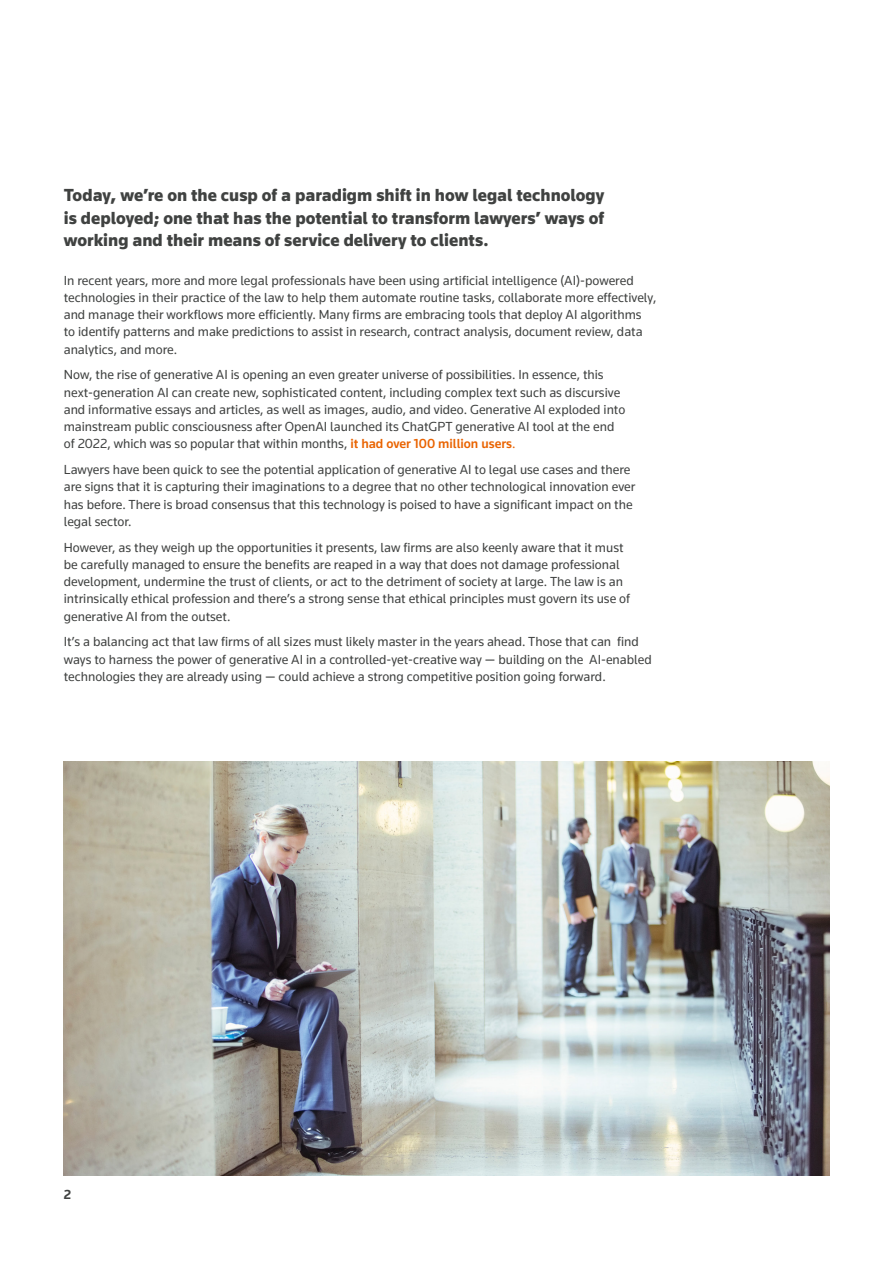
<style>
.page{position:relative;width:893px;height:1263px;background:#fff}
.page>*{position:absolute;margin:0;border:0;box-sizing:border-box;transform-origin:0 0}
.t1{font:900 18px/22.5px "Knowledge 2017";color:#404241;text-align:justify}
.t2{font:13.5px/17.2px "Knowledge 2017";color:#404241}
.t3{font:700 13.5px "Knowledge 2017";color:#404241}
.s1{font-weight:500;color:#e96300}
.s2{color:#e96300}
</style>
<div class="page">
<img style="left:64px;top:761px;width:765px;height:415px">
<h1 class="t1" style="left:64px;top:183px;width:542px">Today, we’re on the cusp of a paradigm shift in how legal technology is deployed; one that has the potential to transform lawyers’ ways of working and their means of service delivery to clients.</h1>
<p class="t2" style="left:64px;top:271px;width:594px">In recent years, more and more legal professionals have been using artificial intelligence (AI)-powered technologies in their practice of the law to help them automate routine tasks, collaborate more effectively, and manage their workflows more efficiently. Many firms are embracing tools that deploy AI algorithms<br>to identify patterns and make predictions to assist in research, contract analysis, document review, data analytics, and more.</p>
<p class="t2" style="left:64px;top:366px;width:563px">Now, the rise of generative AI is opening an even greater universe of possibilities. In essence, this next-generation AI can create new, sophisticated content, including complex text such as discursive and informative essays and articles, as well as images, audio, and video. Generative AI exploded into mainstream public consciousness after OpenAI launched its ChatGPT generative AI tool at the end of 2022, which was so popular that within months, <span class="s1">it had over 100 million users</span><span class="s2">.</span></p>
<p class="t2" style="left:64px;top:461px;width:573px">Lawyers have been quick to see the potential application of generative AI to legal use cases and there are signs that it is capturing their imaginations to a degree that no other technological innovation ever has before. There is broad consensus that this technology is poised to have a significant impact on the legal sector.</p>
<p class="t2" style="left:64px;top:538px;width:568px">However, as they weigh up the opportunities it presents, law firms are also keenly aware that it must be carefully managed to ensure the benefits are reaped in a way that does not damage professional development, undermine the trust of clients, or act to the detriment of society at large. The law is an intrinsically ethical profession and there’s a strong sense that ethical principles must govern its use of generative AI from the outset.</p>
<p class="t2" style="left:64px;top:633px;width:589px">It’s a balancing act that law firms of all sizes must likely master in the years ahead. Those that can find ways to harness the power of generative AI in a controlled-yet-creative way — building on the AI-enabled technologies they are already using — could achieve a strong competitive position going forward.</p>
<p class="t3" style="left:64px;top:1186px;width:9px">2</p>
</div>
